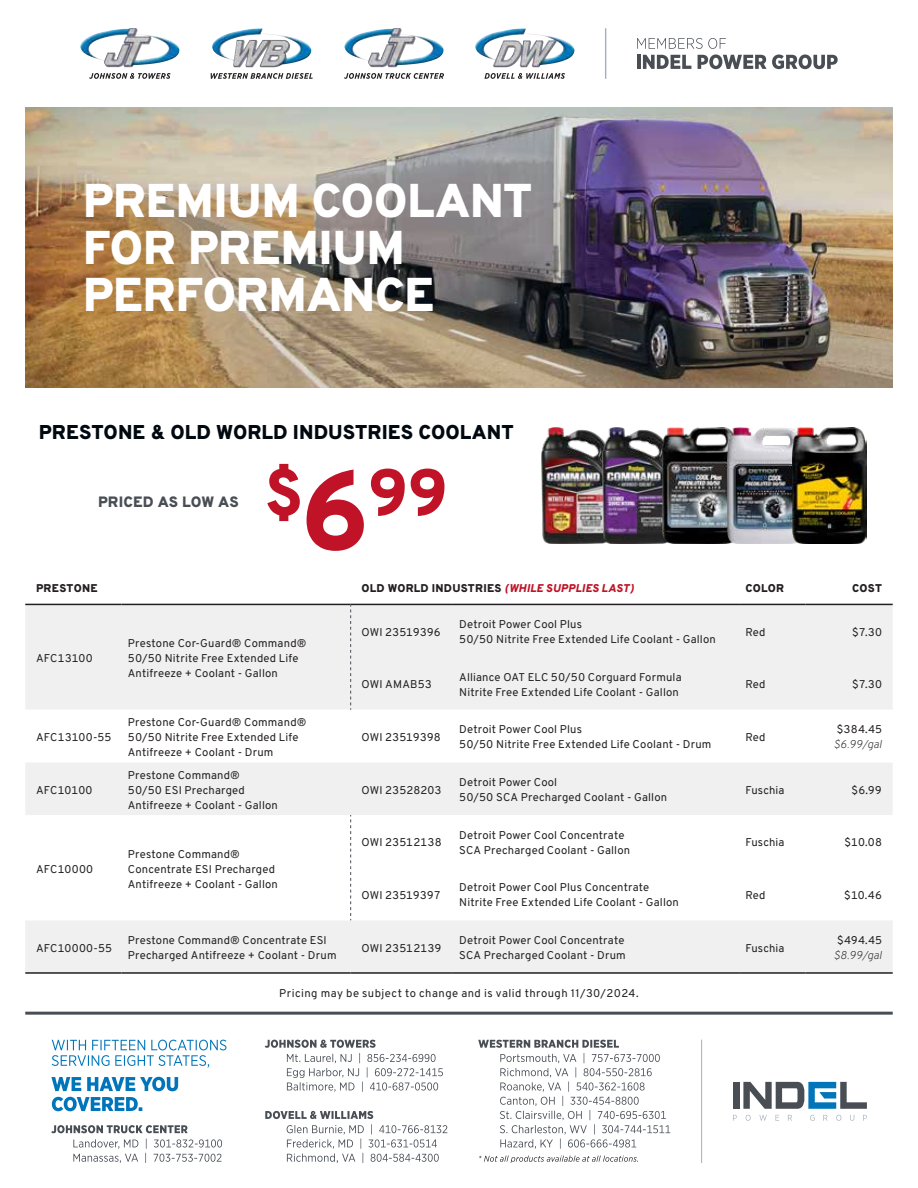
<style>
.page{position:relative;width:918px;height:1188px;background:#fff}
.page>*{position:absolute;margin:0;border:0;box-sizing:border-box;transform-origin:0 0}
.t1{font:800 65.55px "Overpass";color:#c01327}
.t2{font:900 47.4px/47.4px "Overpass";letter-spacing:-.01em;color:#fff}
.t3{font:900 19.95px "Overpass";letter-spacing:.005em;color:#000810}
.t4{font:900 15px "Overpass";letter-spacing:.015em;color:#494e55}
.t5{font:11.25px/15px "Overpass";letter-spacing:.02em;color:#231f20}
.t6{font:11.25px "Overpass";letter-spacing:.04em;color:#231f20}
.t7{font:italic 900 11.25px "Overpass";letter-spacing:.035em;color:#c01327}
.t8{font:italic 200 11.25px "Overpass";letter-spacing:.005em;color:#231f20}
.t9{font:900 11.25px "Overpass";letter-spacing:.025em;color:#231f20}
.s1{font-size:112.35px}
.s2{font-style:normal;color:#231f20}
</style>
<div class="page">
<hr style="left:605px;top:28px;width:1px;height:51px;background:#a4afb9">
<svg style="left:484px;top:73px;width:81px;height:6px"></svg>
<img style="left:475px;top:28px;width:99px;height:39px">
<svg style="left:211px;top:73px;width:102px;height:6px"></svg>
<img style="left:212px;top:28px;width:99px;height:39px">
<svg style="left:89px;top:73px;width:82px;height:6px"></svg>
<img style="left:80px;top:28px;width:49px;height:36px">
<svg style="left:344px;top:73px;width:100px;height:6px"></svg>
<img style="left:344px;top:28px;width:49px;height:36px">
<svg style="left:637px;top:38px;width:201px;height:31px"></svg>
<hr style="left:25px;top:1012px;width:868px;height:3px;background:#494e55">
<div style="left:733px;top:1082px;width:6px;height:27px;background:#494e55"></div>
<svg style="left:743px;top:1082px;width:124px;height:27px"></svg>
<svg style="left:733px;top:1115px;width:4px;height:6px"></svg>
<svg style="left:746px;top:1115px;width:5px;height:6px"></svg>
<svg style="left:759px;top:1115px;width:8px;height:6px"></svg>
<svg style="left:776px;top:1115px;width:3px;height:6px"></svg>
<svg style="left:788px;top:1115px;width:4px;height:6px"></svg>
<svg style="left:810px;top:1115px;width:5px;height:6px"></svg>
<svg style="left:823px;top:1115px;width:5px;height:6px"></svg>
<svg style="left:836px;top:1115px;width:5px;height:6px"></svg>
<svg style="left:850px;top:1115px;width:4px;height:6px"></svg>
<svg style="left:863px;top:1115px;width:4px;height:6px"></svg>
<hr style="left:701px;top:1040px;width:1px;height:123px;background:#a4afb9">
<svg style="left:479px;top:1156px;width:159px;height:7px"></svg>
<svg style="left:478px;top:1040px;width:192px;height:109px"></svg>
<svg style="left:265px;top:1111px;width:182px;height:52px"></svg>
<svg style="left:265px;top:1040px;width:178px;height:52px"></svg>
<svg style="left:73px;top:1139px;width:149px;height:24px"></svg>
<svg style="left:51px;top:1125px;width:137px;height:8px"></svg>
<svg style="left:52px;top:1097px;width:90px;height:14px"></svg>
<svg style="left:51px;top:1077px;width:127px;height:14px"></svg>
<svg style="left:52px;top:1040px;width:174px;height:28px"></svg>
<img style="left:25px;top:107px;width:868px;height:281px">
<div style="left:25px;top:605px;width:868px;height:367px;background:#f0f0f1"></div>
<svg style="left:25px;top:710px;width:868px;height:210px"></svg>
<hr style="left:25px;top:972px;width:97px;height:2px;background:#231f20">
<hr style="left:122px;top:972px;width:229px;height:2px;background:#231f20">
<hr style="left:351px;top:972px;width:102px;height:2px;background:#231f20">
<hr style="left:453px;top:972px;width:286px;height:2px;background:#231f20">
<hr style="left:739px;top:972px;width:67px;height:2px;background:#231f20">
<hr style="left:806px;top:972px;width:87px;height:2px;background:#231f20">
<hr style="left:25px;top:604px;width:97px;height:1px;background:#231f20">
<hr style="left:122px;top:604px;width:229px;height:1px;background:#231f20">
<hr style="left:351px;top:604px;width:102px;height:1px;background:#231f20">
<hr style="left:453px;top:604px;width:286px;height:1px;background:#231f20">
<hr style="left:739px;top:604px;width:67px;height:1px;background:#231f20">
<hr style="left:806px;top:604px;width:87px;height:1px;background:#231f20">
<svg style="left:350px;top:605px;width:1px;height:105px"></svg>
<svg style="left:350px;top:815px;width:543px;height:105px"></svg>
<img style="left:542px;top:428px;width:60px;height:116px">
<img style="left:602px;top:428px;width:60px;height:116px">
<img style="left:662px;top:428px;width:66px;height:116px">
<img style="left:728px;top:428px;width:65px;height:116px">
<img style="left:793px;top:428px;width:74px;height:116px">
<h2 class="t2" style="left:83px;top:174px;width:451px">PREMIUM COOLANT<br>FOR PREMIUM<br>PERFORMANCE</h2>
<h3 class="t3" style="left:39px;top:416px;width:476px">PRESTONE &amp; OLD WORLD INDUSTRIES COOLANT</h3>
<h3 class="t4" style="left:98px;top:489px;width:142px">PRICED AS LOW AS</h3>
<h1 class="t1" style="left:264px;top:439px;width:185px">$<span class="s1">6</span>99</h1>
<p class="t9" style="left:36px;top:579px;width:63px">PRESTONE</p>
<p class="t7" style="left:361px;top:579px;width:274px"><span class="s2">OLD WORLD INDUSTRIES</span> (WHILE SUPPLIES LAST)</p>
<p class="t9" style="left:745px;top:579px;width:40px">COLOR</p>
<p class="t9" style="left:852px;top:579px;width:31px">COST</p>
<p class="t5" style="left:36px;top:650px;width:58px">AFC13100</p>
<p class="t5" style="left:36px;top:729px;width:77px">AFC13100-55</p>
<p class="t5" style="left:36px;top:782px;width:58px">AFC10100</p>
<p class="t5" style="left:36px;top:861px;width:59px">AFC10000</p>
<p class="t5" style="left:128px;top:635px;width:180px">Prestone Cor-Guard® Command®<br>50/50 Nitrite Free Extended Life<br>Antifreeze + Coolant - Gallon</p>
<p class="t5" style="left:128px;top:714px;width:180px">Prestone Cor-Guard® Command®<br>50/50 Nitrite Free Extended Life<br>Antifreeze + Coolant - Drum</p>
<p class="t5" style="left:128px;top:767px;width:152px">Prestone Command®<br>50/50 ESI Precharged<br>Antifreeze + Coolant - Gallon</p>
<p class="t5" style="left:128px;top:846px;width:152px">Prestone Command®<br>Concentrate ESI Precharged<br>Antifreeze + Coolant - Gallon</p>
<p class="t5" style="left:361px;top:624px;width:81px">OWI 23519396</p>
<p class="t5" style="left:459px;top:616px;width:258px">Detroit Power Cool Plus<br>50/50 Nitrite Free Extended Life Coolant - Gallon</p>
<p class="t5" style="left:745px;top:624px;width:22px">Red</p>
<p class="t5" style="left:852px;top:624px;width:31px">$7.30</p>
<p class="t5" style="left:361px;top:677px;width:72px">OWI AMAB53</p>
<p class="t5" style="left:459px;top:669px;width:224px">Alliance OAT ELC 50/50 Corguard Formula<br>Nitrite Free Extended Life Coolant - Gallon</p>
<p class="t5" style="left:745px;top:677px;width:22px">Red</p>
<p class="t5" style="left:852px;top:677px;width:31px">$7.30</p>
<p class="t5" style="left:361px;top:729px;width:81px">OWI 23519398</p>
<p class="t5" style="left:459px;top:722px;width:254px">Detroit Power Cool Plus<br>50/50 Nitrite Free Extended Life Coolant - Drum</p>
<p class="t5" style="left:745px;top:729px;width:22px">Red</p>
<p class="t5" style="left:837px;top:722px;width:47px">$384.45</p>
<p class="t8" style="left:834px;top:736px;width:50px">$6.99/gal</p>
<p class="t5" style="left:361px;top:782px;width:82px">OWI 23528203</p>
<p class="t5" style="left:459px;top:774px;width:209px">Detroit Power Cool<br>50/50 SCA Precharged Coolant - Gallon</p>
<p class="t5" style="left:745px;top:782px;width:41px">Fuschia</p>
<p class="t5" style="left:852px;top:782px;width:32px">$6.99</p>
<p class="t5" style="left:361px;top:834px;width:82px">OWI 23512138</p>
<p class="t5" style="left:459px;top:827px;width:173px">Detroit Power Cool Concentrate<br>SCA Precharged Coolant - Gallon</p>
<p class="t5" style="left:745px;top:834px;width:41px">Fuschia</p>
<p class="t5" style="left:845px;top:834px;width:39px">$10.08</p>
<p class="t5" style="left:361px;top:887px;width:81px">OWI 23519397</p>
<p class="t5" style="left:459px;top:880px;width:221px">Detroit Power Cool Plus Concentrate<br>Nitrite Free Extended Life Coolant - Gallon</p>
<p class="t5" style="left:745px;top:887px;width:22px">Red</p>
<p class="t5" style="left:844px;top:887px;width:39px">$10.46</p>
<p class="t5" style="left:36px;top:940px;width:77px">AFC10000-55</p>
<p class="t5" style="left:128px;top:932px;width:210px">Prestone Command® Concentrate ESI<br>Precharged Antifreeze + Coolant - Drum</p>
<p class="t5" style="left:361px;top:940px;width:81px">OWI 23512139</p>
<p class="t5" style="left:459px;top:932px;width:168px">Detroit Power Cool Concentrate<br>SCA Precharged Coolant - Drum</p>
<p class="t5" style="left:745px;top:940px;width:41px">Fuschia</p>
<p class="t6" style="left:279px;top:984px;width:361px">Pricing may be subject to change and is valid through 11/30/2024.</p>
<p class="t5" style="left:837px;top:932px;width:46px">$494.45</p>
<p class="t8" style="left:834px;top:946px;width:50px">$8.99/gal</p>
</div>
